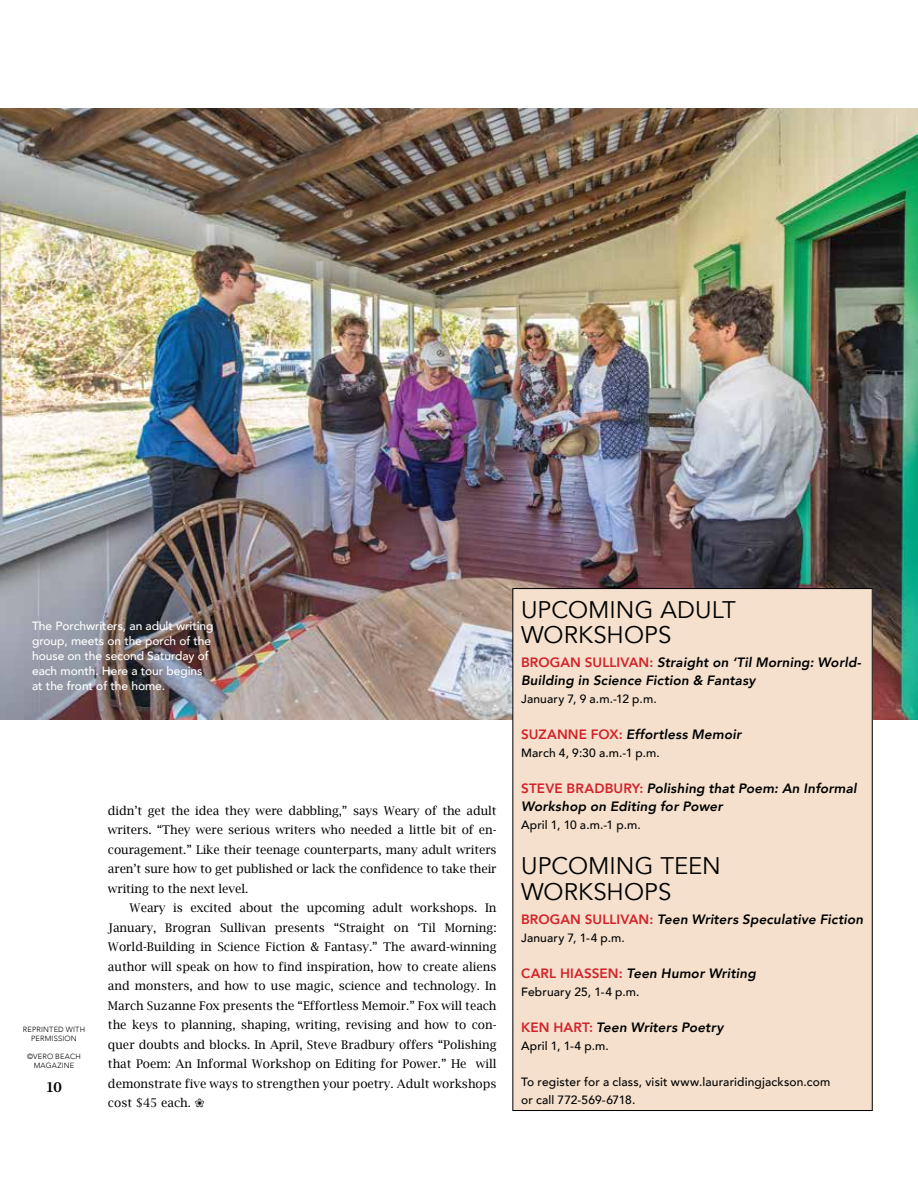
<style>
.page{position:relative;width:918px;height:1188px;background:#fff}
.page>*{position:absolute;margin:0;border:0;box-sizing:border-box;transform-origin:0 0}
.t1{font:24px/25.5px "Avenir";letter-spacing:.005em;color:#000}
.t2{font:italic 800 13.5px/18px "Avenir";letter-spacing:.01em;color:#000}
.t3{font:600 13.5px "Lucida Bright";color:#000}
.t4{font:12px/19.5px "Lucida Bright";letter-spacing:-.005em;color:#000;text-align:justify}
.t5{font:500 12px/18px "Avenir";letter-spacing:.015em;color:#000}
.t6{font:500 12px/15px "Avenir";letter-spacing:-.005em;color:#fff}
.t7{font:300 7.5px/9px "Avenir";letter-spacing:.02em;color:#000;text-align:center}
.s1{font-style:normal;color:#d2232a}
</style>
<div class="page">
<img style="left:0;top:108px;width:918px;height:611px">
<div style="left:513px;top:589px;width:359px;height:522px;background:#f4e0cd"></div>
<p class="t6" style="left:32px;top:617px;width:183px">The Porchwriters, an adult writing group, meets on the porch of the house on the second Saturday of each month. Here a tour begins at the front of the home.</p>
<p class="t7" style="left:23px;top:1025px;width:64px">REPRINTED WITH<br>PERMISSION</p>
<p class="t7" style="left:27px;top:1052px;width:55px">©VERO BEACH<br>MAGAZINE</p>
<p class="t3" style="left:46px;top:1079px;width:18px">10</p>
<p class="t4" style="left:108px;top:800px;width:390px">didn’t get the idea they were dabbling,” says Weary of the adult writers. “They were serious writers who needed a little bit of en&shy;couragement.” Like their teenage counterparts, many adult writers aren’t sure how to get published or lack the confidence to take their writing to the next level.</p>
<p class="t4" style="left:108px;top:898px;width:390px;text-indent:22px">Weary is excited about the upcoming adult workshops. In January, Brogran Sullivan presents “Straight on ‘Til Morning:<br>World-Building in Science Fiction &amp; Fantasy.” The award-winning author will speak on how to find inspiration, how to create aliens and monsters, and how to use magic, science and technology. In March Suzanne Fox presents the “Effortless Memoir.” Fox will teach the keys to planning, shaping, writing, revising and how to con&shy;quer doubts and blocks. In April, Steve Bradbury offers “Polishing that Poem: An Informal Workshop on Editing for Power.” He will demonstrate five ways to strengthen your poetry. Adult workshops cost $45 each.</p>
<h1 class="t1" style="left:521px;top:597px;width:216px">UPCOMING ADULT<br>WORKSHOPS</h1>
<p class="t2" style="left:521px;top:654px;width:342px"><span class="s1">BROGAN SULLIVAN:</span> Straight on ‘Til Morning: World-<br>Building in Science Fiction &amp; Fantasy</p>
<p class="t5" style="left:521px;top:689px;width:137px">January 7, 9 a.m.-12 p.m.</p>
<p class="t2" style="left:521px;top:726px;width:222px"><span class="s1">SUZANNE FOX:</span> Effortless Memoir</p>
<p class="t5" style="left:521px;top:743px;width:140px">March 4, 9:30 a.m.-1 p.m.</p>
<p class="t2" style="left:521px;top:780px;width:337px"><span class="s1">STEVE BRADBURY:</span> Polishing that Poem: An Informal<br>Workshop on Editing for Power</p>
<p class="t5" style="left:521px;top:815px;width:121px">April 1, 10 a.m.-1 p.m.</p>
<h1 class="t1" style="left:521px;top:854px;width:201px">UPCOMING TEEN<br>WORKSHOPS</h1>
<p class="t2" style="left:521px;top:910px;width:344px"><span class="s1">BROGAN SULLIVAN:</span> Teen Writers Speculative Fiction</p>
<p class="t5" style="left:521px;top:928px;width:105px">January 7, 1-4 p.m.</p>
<p class="t2" style="left:521px;top:964px;width:236px"><span class="s1">CARL HIASSEN:</span> Teen Humor Writing</p>
<p class="t5" style="left:521px;top:982px;width:120px">February 25, 1-4 p.m.</p>
<p class="t2" style="left:521px;top:1018px;width:204px"><span class="s1">KEN HART:</span> Teen Writers Poetry</p>
<p class="t5" style="left:521px;top:1036px;width:89px">April 1, 1-4 p.m.</p>
<p class="t5" style="left:521px;top:1072px;width:311px">To register for a class, visit www.lauraridingjackson.com or call 772-569-6718.</p>
</div>
